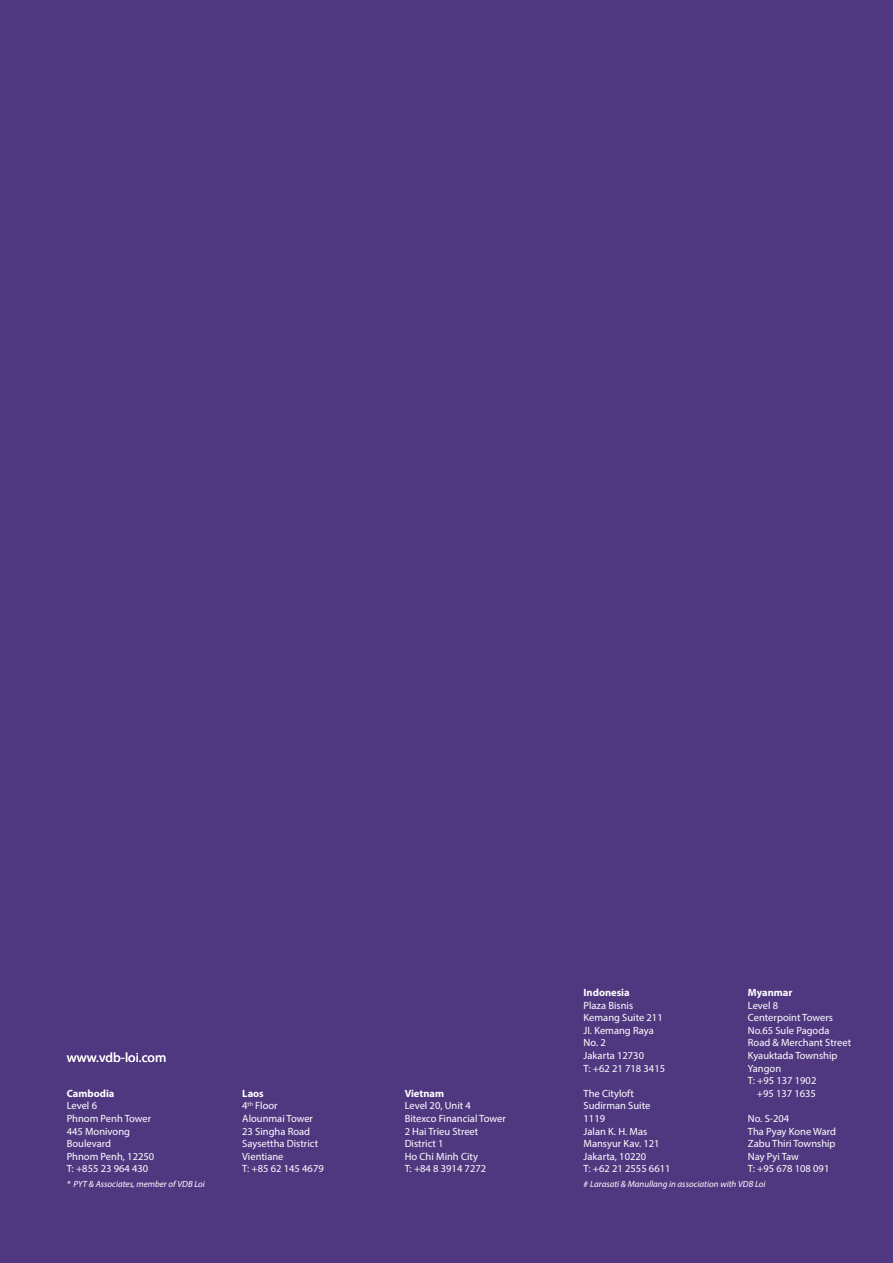
<style>
.page{position:relative;width:893px;height:1263px;background:#503881}
.page>*{position:absolute;margin:0;border:0;box-sizing:border-box;transform-origin:0 0}
.t1{font:13.5px "Myriad Pro";color:#fff}
.t2{font:10.5px "Myriad Pro";color:#fff}
.t3{font:700 10.5px "Myriad Pro";color:#fff}
.t4{font:italic 9px "Myriad Pro";color:#fff}
</style>
<div class="page">
<p class="t1" style="left:67px;top:1049px;width:101px">www.vdb-loi.com</p>
<p class="t3" style="left:67px;top:1086px;width:49px">Cambodia</p>
<p class="t2" style="left:67px;top:1099px;width:32px">Level 6</p>
<p class="t2" style="left:67px;top:1112px;width:86px">Phnom Penh Tower</p>
<p class="t2" style="left:67px;top:1124px;width:65px">445 Monivong</p>
<p class="t2" style="left:67px;top:1137px;width:46px">Boulevard</p>
<p class="t2" style="left:67px;top:1150px;width:89px">Phnom Penh, 12250</p>
<p class="t2" style="left:67px;top:1162px;width:83px">T: +855 23 964 430</p>
<p class="t4" style="left:67px;top:1178px;width:140px">* PYT &amp; Associates, member of VDB Loi</p>
<p class="t3" style="left:242px;top:1086px;width:23px">Laos</p>
<p class="t2" style="left:242px;top:1099px;width:37px">4<sup>th</sup> Floor</p>
<p class="t2" style="left:242px;top:1112px;width:72px">Alounmai Tower</p>
<p class="t2" style="left:242px;top:1124px;width:69px">23 Singha Road</p>
<p class="t2" style="left:242px;top:1137px;width:77px">Saysettha District</p>
<p class="t2" style="left:242px;top:1150px;width:43px">Vientiane</p>
<p class="t2" style="left:242px;top:1162px;width:83px">T: +85 62 145 4679</p>
<p class="t3" style="left:405px;top:1086px;width:41px">Vietnam</p>
<p class="t2" style="left:405px;top:1099px;width:68px">Level 20, Unit 4</p>
<p class="t2" style="left:405px;top:1112px;width:103px">Bitexco Financial Tower</p>
<p class="t2" style="left:405px;top:1124px;width:75px">2 Hai Trieu Street</p>
<p class="t2" style="left:405px;top:1137px;width:40px">District 1</p>
<p class="t2" style="left:405px;top:1150px;width:75px">Ho Chi Minh City</p>
<p class="t2" style="left:405px;top:1162px;width:83px">T: +84 8 3914 7272</p>
<p class="t3" style="left:584px;top:985px;width:48px">Indonesia</p>
<p class="t2" style="left:584px;top:998px;width:51px">Plaza Bisnis</p>
<p class="t2" style="left:584px;top:1011px;width:81px">Kemang Suite 211</p>
<p class="t2" style="left:584px;top:1024px;width:72px">JI. Kemang Raya</p>
<p class="t2" style="left:584px;top:1036px;width:24px">No. 2</p>
<p class="t2" style="left:584px;top:1049px;width:62px">Jakarta 12730</p>
<p class="t2" style="left:584px;top:1061px;width:83px">T: +62 21 718 3415</p>
<p class="t2" style="left:584px;top:1087px;width:52px">The Cityloft</p>
<p class="t2" style="left:584px;top:1099px;width:68px">Sudirman Suite</p>
<p class="t2" style="left:584px;top:1112px;width:23px">1119</p>
<p class="t2" style="left:584px;top:1124px;width:65px">Jalan K. H. Mas</p>
<p class="t2" style="left:584px;top:1137px;width:77px">Mansyur Kav. 121</p>
<p class="t2" style="left:584px;top:1150px;width:64px">Jakarta, 10220</p>
<p class="t2" style="left:584px;top:1162px;width:88px">T: +62 21 2555 6611</p>
<p class="t3" style="left:748px;top:985px;width:46px">Myanmar</p>
<p class="t2" style="left:748px;top:998px;width:32px">Level 8</p>
<p class="t2" style="left:748px;top:1011px;width:87px">Centerpoint Towers</p>
<p class="t2" style="left:748px;top:1024px;width:83px">No.65 Sule Pagoda</p>
<p class="t2" style="left:748px;top:1036px;width:105px">Road &amp; Merchant Street</p>
<p class="t2" style="left:748px;top:1049px;width:91px">Kyauktada Township</p>
<p class="t2" style="left:748px;top:1061px;width:35px">Yangon</p>
<p class="t2" style="left:748px;top:1074px;width:70px">T: +95 137 1902</p>
<p class="t2" style="left:757px;top:1087px;width:61px">+95 137 1635</p>
<p class="t2" style="left:748px;top:1112px;width:43px">No. S-204</p>
<p class="t2" style="left:748px;top:1124px;width:90px">Tha Pyay Kone Ward</p>
<p class="t2" style="left:748px;top:1137px;width:89px">Zabu Thiri Township</p>
<p class="t2" style="left:748px;top:1150px;width:53px">Nay Pyi Taw</p>
<p class="t2" style="left:748px;top:1162px;width:83px">T: +95 678 108 091</p>
<p class="t4" style="left:584px;top:1178px;width:183px"># Larasati &amp; Manullang in association with VDB Loi</p>
</div>
